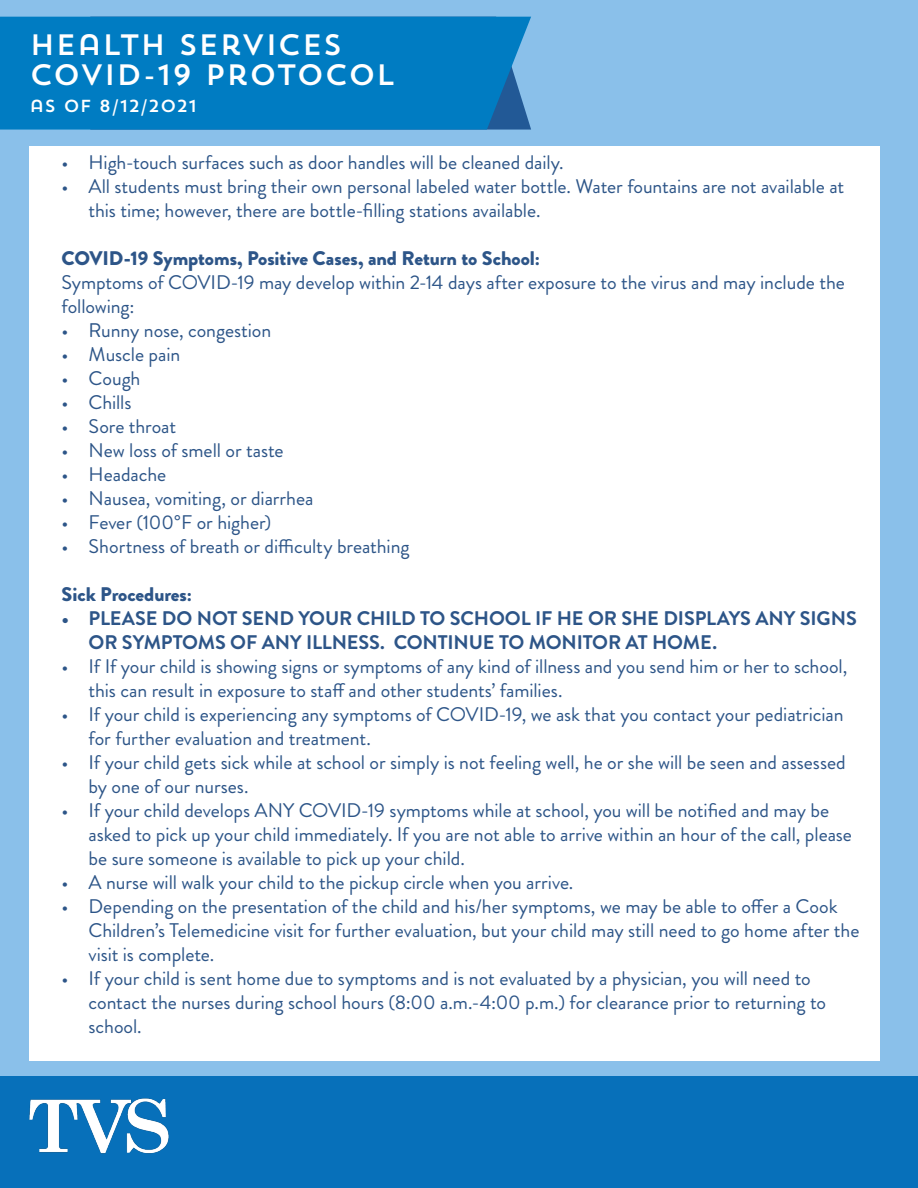
<style>
.page{position:relative;width:918px;height:1188px;background:#fff}
.page>*{position:absolute;margin:0;border:0;box-sizing:border-box;transform-origin:0 0}
.t1{font:29.4px/30px "Trend Sans One";color:#fff}
.t2{font:19.65px/24px "Brandon Grotesque";letter-spacing:-.005em;color:#2d5588}
.t3{font:700 19.65px/24px "Brandon Grotesque";letter-spacing:-.01em;color:#2d5588}
.t4{font:900 19.65px "Brandon Grotesque";letter-spacing:-.005em;color:#2d5588}
.t5{font:17.4px "Trend Sans One";color:#fff}
</style>
<div class="page">
<div style="left:0;top:0;width:918px;height:1154px;background:#8ac0ea"></div>
<div style="left:0;top:1077px;width:918px;height:111px;background:#0770ba"></div>
<img style="left:29px;top:1098px;width:140px;height:56px">
<div style="left:0;top:17px;width:531px;height:113px;background:#007cc2"></div>
<div style="left:30px;top:146px;width:850px;height:915px;background:#fff"></div>
<h1 class="t1" style="left:30px;top:29px;width:367px">HEALTH SERVICES<br>COVID-19 PROTOCOL</h1>
<p class="t5" style="left:30px;top:95px;width:169px">AS OF 8/12/2021</p>
<p class="t2" style="left:62px;top:151px;width:504px">• High-touch surfaces such as door handles will be cleaned daily.</p>
<p class="t2" style="left:89px;top:175px;width:757px;text-indent:-27px">• All students must bring their own personal labeled water bottle. Water fountains are not available at this time; however, there are bottle-filling stations available.</p>
<p class="t4" style="left:62px;top:244px;width:480px">COVID-19 Symptoms, Positive Cases, and Return to School:</p>
<p class="t2" style="left:62px;top:271px;width:785px">Symptoms of COVID-19 may develop within 2-14 days after exposure to the virus and may include the following:</p>
<p class="t2" style="left:62px;top:319px;width:211px">• Runny nose, congestion</p>
<p class="t2" style="left:62px;top:343px;width:120px">• Muscle pain</p>
<p class="t2" style="left:62px;top:367px;width:80px">• Cough</p>
<p class="t2" style="left:62px;top:391px;width:71px">• Chills</p>
<p class="t2" style="left:62px;top:415px;width:116px">• Sore throat</p>
<p class="t2" style="left:62px;top:439px;width:224px">• New loss of smell or taste</p>
<p class="t2" style="left:62px;top:463px;width:106px">• Headache</p>
<p class="t2" style="left:62px;top:487px;width:253px">• Nausea, vomiting, or diarrhea</p>
<p class="t2" style="left:62px;top:511px;width:211px">• Fever (100°F or higher)</p>
<p class="t2" style="left:62px;top:535px;width:350px">• Shortness of breath or difficulty breathing</p>
<p class="t4" style="left:62px;top:581px;width:132px">Sick Procedures:</p>
<p class="t3" style="left:89px;top:607px;width:770px;text-indent:-27px">• PLEASE DO NOT SEND YOUR CHILD TO SCHOOL IF HE OR SHE DISPLAYS ANY SIGNS<br>OR SYMPTOMS OF ANY ILLNESS. CONTINUE TO MONITOR AT HOME.</p>
<p class="t2" style="left:89px;top:655px;width:760px;text-indent:-27px">• If If your child is showing signs or symptoms of any kind of illness and you send him or her to school, this can result in exposure to staff and other students’ families.</p>
<p class="t2" style="left:89px;top:703px;width:757px;text-indent:-27px">• If your child is experiencing any symptoms of COVID-19, we ask that you contact your pediatrician for further evaluation and treatment.</p>
<p class="t2" style="left:89px;top:751px;width:759px;text-indent:-27px">• If your child gets sick while at school or simply is not feeling well, he or she will be seen and assessed by one of our nurses.</p>
<p class="t2" style="left:89px;top:799px;width:765px;text-indent:-27px">• If your child develops ANY COVID-19 symptoms while at school, you will be notified and may be asked to pick up your child immediately. If you are not able to arrive within an hour of the call, please be sure someone is available to pick up your child.</p>
<p class="t2" style="left:62px;top:871px;width:513px">• A nurse will walk your child to the pickup circle when you arrive.</p>
<p class="t2" style="left:89px;top:895px;width:773px;text-indent:-27px">• Depending on the presentation of the child and his/her symptoms, we may be able to offer a Cook<br>Children’s Telemedicine visit for further evaluation, but your child may still need to go home after the visit is complete.</p>
<p class="t2" style="left:89px;top:967px;width:739px;text-indent:-27px">• If your child is sent home due to symptoms and is not evaluated by a physician, you will need to contact the nurses during school hours (8:00 a.m.-4:00 p.m.) for clearance prior to returning to school.</p>
</div>
